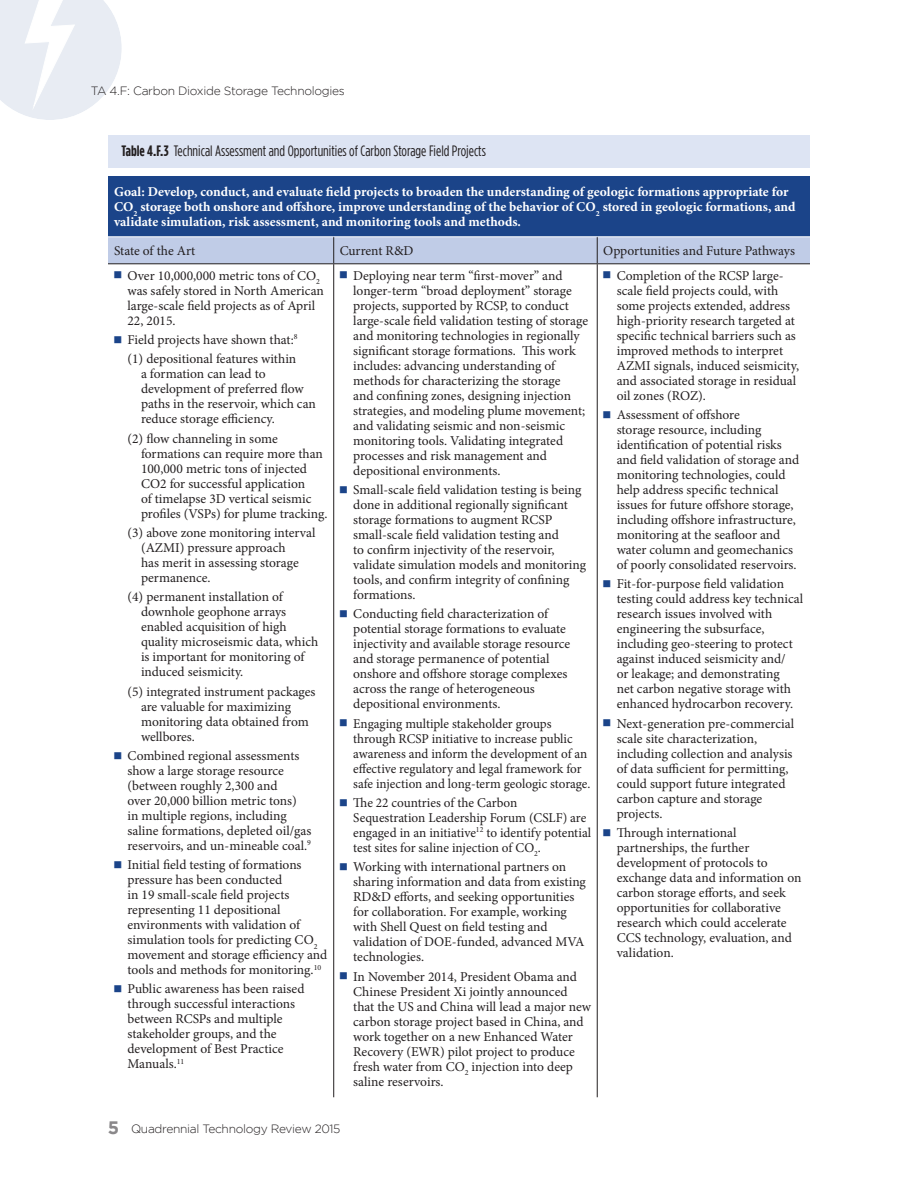
<style>
.page{position:relative;width:918px;height:1188px;background:#fff}
.page>*{position:absolute;margin:0;border:0;box-sizing:border-box;transform-origin:0 0}
.Figure_Text{font:15px "Gotham Condensed";color:#231f20}
.Table_-_body_text_wi{font:13.5px/15px "Minion Pro";color:#231f20}
.Table_-_First_line{font:700 13.5px/15px "Minion Pro";color:#fff}
.Table_-_body_text{font:13.5px "Minion Pro";letter-spacing:-.005em;color:#231f20}
.t1{font:300 12px "Gotham";letter-spacing:-.025em;color:#231f20}
.s1{font-weight:700}
.s2{font-weight:700;font-size:18px;color:#8a888a}
</style>
<div class="page">
<svg style="left:0;top:0;width:122px;height:120px"></svg>
<div style="left:108px;top:135px;width:702px;height:32px;background:#dde4f3"></div>
<div style="left:108px;top:176px;width:702px;height:61px;background:#1b4489"></div>
<hr style="left:108px;top:236px;width:226px;height:1px;background:#fff">
<hr style="left:334px;top:236px;width:263px;height:1px;background:#fff">
<hr style="left:597px;top:236px;width:213px;height:1px;background:#fff">
<hr style="left:333px;top:264px;width:1px;height:833px;background:#231f20">
<hr style="left:597px;top:264px;width:1px;height:833px;background:#231f20">
<div style="left:108px;top:237px;width:702px;height:26px;background:#c0cce7"></div>
<hr style="left:108px;top:263px;width:226px;height:1px;background:#231f20">
<hr style="left:334px;top:263px;width:263px;height:1px;background:#231f20">
<hr style="left:597px;top:263px;width:213px;height:1px;background:#231f20">
<p class="t1" style="left:91px;top:84px;width:256px">TA 4.F: Carbon Dioxide Storage Technologies</p>
<p class="Figure_Text" style="left:122px;top:143px;width:366px"><span class="s1">Table 4.F.3</span> Technical Assessment and Opportunities of Carbon Storage Field Projects</p>
<p class="Table_-_First_line" style="left:114px;top:184px;width:683px">Goal: Develop, conduct, and evaluate field projects to broaden the understanding of geologic formations appropriate for<br>CO<sub>2</sub> storage both onshore and offshore, improve understanding of the behavior of CO<sub>2</sub> stored in geologic formations, and validate simulation, risk assessment, and monitoring tools and methods.</p>
<p class="Table_-_body_text" style="left:114px;top:242px;width:83px">State of the Art</p>
<p class="Table_-_body_text" style="left:340px;top:242px;width:75px">Current R&amp;D</p>
<p class="Table_-_body_text" style="left:603px;top:242px;width:193px">Opportunities and Future Pathways</p>
<p class="Table_-_body_text_wi" style="left:128px;top:268px;width:198px;text-indent:-14px"><sup>■</sup> Over 10,000,000 metric tons of CO<sub>2 </sub>was safely stored in North American large-scale field projects as of April<br>22, 2015.</p>
<p class="Table_-_body_text_wi" style="left:114px;top:332px;width:185px"><sup>■</sup> Field projects have shown that:<sup>8</sup></p>
<p class="Table_-_body_text_wi" style="left:141px;top:352px;width:176px;text-indent:-14px">(1) depositional features within<br>a formation can lead to development of preferred flow paths in the reservoir, which can reduce storage efficiency.</p>
<p class="Table_-_body_text_wi" style="left:141px;top:431px;width:188px;text-indent:-14px">(2) flow channeling in some formations can require more than<br>100,000 metric tons of injected<br>CO2 for successful application<br>of timelapse 3D vertical seismic profiles (VSPs) for plume tracking.</p>
<p class="Table_-_body_text_wi" style="left:141px;top:525px;width:176px;text-indent:-14px">(3) above zone monitoring interval (AZMI) pressure approach<br>has merit in assessing storage permanence.</p>
<p class="Table_-_body_text_wi" style="left:141px;top:589px;width:179px;text-indent:-14px">(4) permanent installation of downhole geophone arrays enabled acquisition of high quality microseismic data, which is important for monitoring of induced seismicity.</p>
<p class="Table_-_body_text_wi" style="left:141px;top:684px;width:176px;text-indent:-14px">(5) integrated instrument packages are valuable for maximizing monitoring data obtained from wellbores.</p>
<p class="Table_-_body_text_wi" style="left:128px;top:748px;width:185px;text-indent:-14px"><sup>■</sup> Combined regional assessments show a large storage resource (between roughly 2,300 and<br>over 20,000 billion metric tons)<br>in multiple regions, including saline formations, depleted oil/gas reservoirs, and un-mineable coal.<sup>9</sup></p>
<p class="Table_-_body_text_wi" style="left:128px;top:857px;width:201px;text-indent:-14px"><sup>■</sup> Initial field testing of formations pressure has been conducted<br>in 19 small-scale field projects representing 11 depositional environments with validation of simulation tools for predicting CO<sub>2 </sub>movement and storage efficiency and tools and methods for monitoring.<sup>10</sup></p>
<p class="Table_-_body_text_wi" style="left:128px;top:982px;width:178px;text-indent:-14px"><sup>■</sup> Public awareness has been raised through successful interactions between RCSPs and multiple stakeholder groups, and the development of Best Practice<br>Manuals.<sup>11</sup></p>
<p class="Table_-_body_text_wi" style="left:353px;top:268px;width:236px;text-indent:-14px"><sup>■</sup> Deploying near term “first-mover” and longer-term “broad deployment” storage projects, supported by RCSP, to conduct large-scale field validation testing of storage and monitoring technologies in regionally significant storage formations. This work includes: advancing understanding of methods for characterizing the storage<br>and confining zones, designing injection strategies, and modeling plume movement; and validating seismic and non-seismic monitoring tools. Validating integrated processes and risk management and depositional environments.</p>
<p class="Table_-_body_text_wi" style="left:353px;top:482px;width:234px;text-indent:-14px"><sup>■</sup> Small-scale field validation testing is being done in additional regionally significant storage formations to augment RCSP small-scale field validation testing and<br>to confirm injectivity of the reservoir, validate simulation models and monitoring tools, and confirm integrity of confining formations.</p>
<p class="Table_-_body_text_wi" style="left:353px;top:607px;width:219px;text-indent:-14px"><sup>■</sup> Conducting field characterization of potential storage formations to evaluate injectivity and available storage resource and storage permanence of potential onshore and offshore storage complexes across the range of heterogeneous depositional environments.</p>
<p class="Table_-_body_text_wi" style="left:353px;top:716px;width:239px;text-indent:-14px"><sup>■</sup> Engaging multiple stakeholder groups through RCSP initiative to increase public awareness and inform the development of an effective regulatory and legal framework for safe injection and long-term geologic storage.</p>
<p class="Table_-_body_text_wi" style="left:353px;top:795px;width:240px;text-indent:-14px"><sup>■</sup> The 22 countries of the Carbon Sequestration Leadership Forum (CSLF) are engaged in an initiative<sup>12</sup> to identify potential test sites for saline injection of CO<sub>2</sub>.</p>
<p class="Table_-_body_text_wi" style="left:353px;top:859px;width:234px;text-indent:-14px"><sup>■</sup> Working with international partners on sharing information and data from existing RD&amp;D efforts, and seeking opportunities for collaboration. For example, working with Shell Quest on field testing and validation of DOE-funded, advanced MVA technologies.</p>
<p class="Table_-_body_text_wi" style="left:353px;top:969px;width:240px;text-indent:-14px"><sup>■</sup> In November 2014, President Obama and Chinese President Xi jointly announced that the US and China will lead a major new carbon storage project based in China, and work together on a new Enhanced Water Recovery (EWR) pilot project to produce fresh water from CO<sub>2</sub> injection into deep saline reservoirs.</p>
<p class="Table_-_body_text_wi" style="left:617px;top:268px;width:184px;text-indent:-14px"><sup>■</sup> Completion of the RCSP large&shy;scale field projects could, with some projects extended, address high-priority research targeted at specific technical barriers such as improved methods to interpret<br>AZMI signals, induced seismicity, and associated storage in residual oil zones (ROZ).</p>
<p class="Table_-_body_text_wi" style="left:617px;top:407px;width:184px;text-indent:-14px"><sup>■</sup> Assessment of offshore<br>storage resource, including identification of potential risks and field validation of storage and monitoring technologies, could help address specific technical issues for future offshore storage, including offshore infrastructure, monitoring at the seafloor and water column and geomechanics of poorly consolidated reservoirs.</p>
<p class="Table_-_body_text_wi" style="left:617px;top:577px;width:188px;text-indent:-14px"><sup>■</sup> Fit-for-purpose field validation testing could address key technical research issues involved with engineering the subsurface, including geo-steering to protect against induced seismicity and/<br>or leakage; and demonstrating<br>net carbon negative storage with enhanced hydrocarbon recovery.</p>
<p class="Table_-_body_text_wi" style="left:617px;top:716px;width:179px;text-indent:-14px"><sup>■</sup> Next-generation pre-commercial scale site characterization, including collection and analysis of data sufficient for permitting, could support future integrated carbon capture and storage projects.</p>
<p class="Table_-_body_text_wi" style="left:617px;top:825px;width:186px;text-indent:-14px"><sup>■</sup> Through international partnerships, the further development of protocols to exchange data and information on carbon storage efforts, and seek opportunities for collaborative research which could accelerate<br>CCS technology, evaluation, and validation.</p>
<p class="t1" style="left:108px;top:1122px;width:234px"><span class="s2">5</span> Quadrennial Technology Review 2015</p>
</div>
